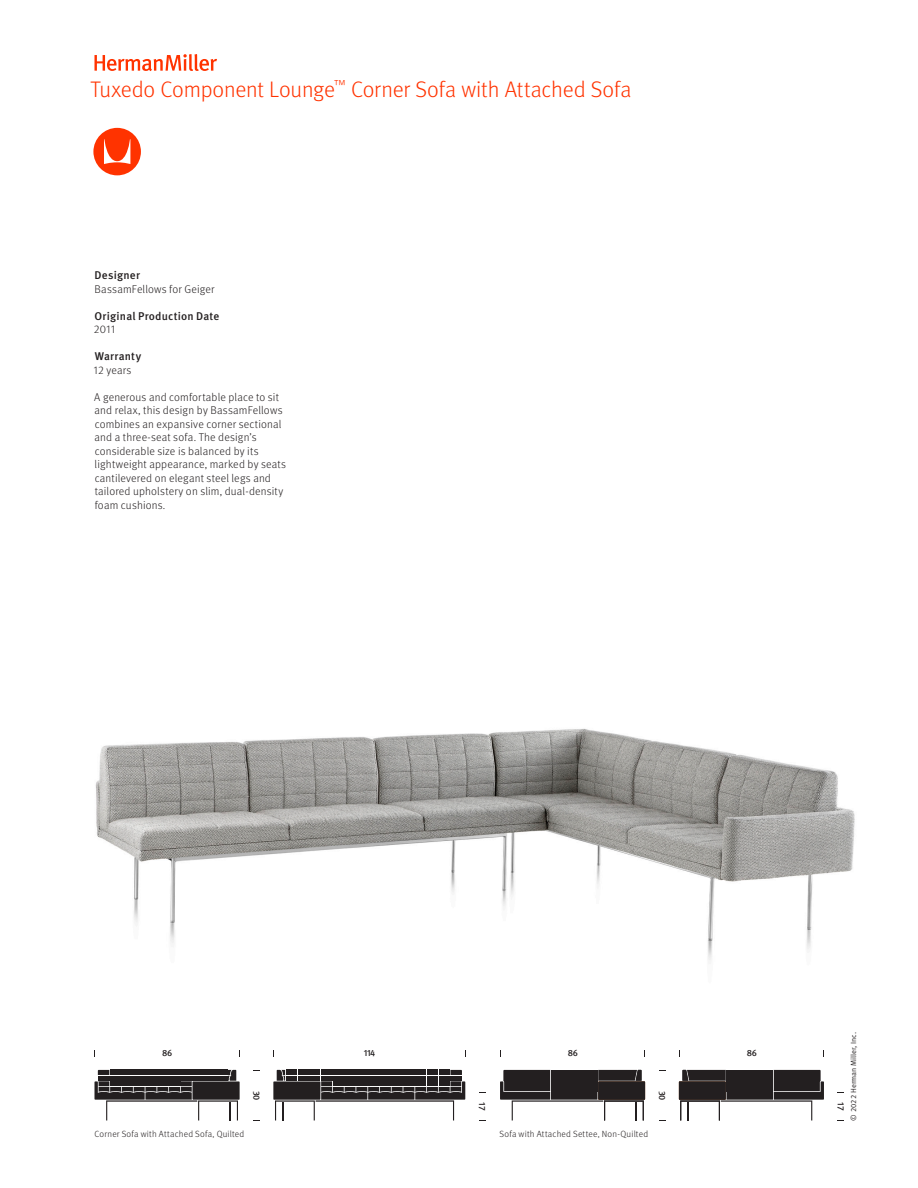
<style>
.page{position:relative;width:918px;height:1188px;background:#fff}
.page>*{position:absolute;margin:0;border:0;box-sizing:border-box;transform-origin:0 0}
.t1{font:300 22.5px "Meta OT";letter-spacing:-.01em;color:#f30}
.t2{font:300 11.25px/13.5px "Meta OT";letter-spacing:.015em;color:#231f20}
.t3{font:500 11.25px "Meta OT";letter-spacing:.015em;color:#231f20}
.t4{font:300 9px "Meta OT";letter-spacing:.025em;color:#231f20}
.t5{font:500 9px "Meta OT";letter-spacing:-.045em;color:#231f20}
.t6{font:7.5px "Meta OT Norm";color:#231f20}
</style>
<div class="page">
<img style="left:95px;top:728px;width:760px;height:233px">
<div style="left:273px;top:1081px;width:47px;height:19px;background:#231f20"></div>
<svg style="left:275px;top:1070px;width:190px;height:50px"></svg>
<div style="left:192px;top:1081px;width:48px;height:19px;background:#231f20"></div>
<svg style="left:95px;top:1070px;width:143px;height:50px"></svg>
<div style="left:598px;top:1081px;width:47px;height:19px;background:#231f20"></div>
<svg style="left:500px;top:1070px;width:144px;height:50px"></svg>
<div style="left:679px;top:1081px;width:47px;height:19px;background:#231f20"></div>
<svg style="left:680px;top:1070px;width:144px;height:50px"></svg>
<svg style="left:93px;top:128px;width:48px;height:47px"></svg>
<svg style="left:94px;top:54px;width:123px;height:17px"></svg>
<h1 class="t1" style="left:91px;top:76px;width:542px">Tuxedo Component Lounge<sup>™</sup> Corner Sofa with Attached Sofa</h1>
<p class="t3" style="left:95px;top:268px;width:47px">Designer</p>
<p class="t2" style="left:95px;top:282px;width:121px">BassamFellows for Geiger</p>
<p class="t3" style="left:95px;top:309px;width:126px">Original Production Date</p>
<p class="t2" style="left:94px;top:323px;width:24px">2011</p>
<p class="t3" style="left:95px;top:349px;width:48px">Warranty</p>
<p class="t2" style="left:93px;top:363px;width:39px">12 years</p>
<p class="t2" style="left:94px;top:390px;width:193px">A generous and comfortable place to sit and relax, this design by BassamFellows combines an expansive corner sectional and a three-seat sofa. The design’s considerable size is balanced by its lightweight appearance, marked by seats cantilevered on elegant steel legs and tailored upholstery on slim, dual-density foam cushions.</p>
<p class="t5" style="left:162px;top:1047px;width:12px">86</p>
<p class="t5" style="left:364px;top:1047px;width:13px">114</p>
<p class="t5" style="left:262px;top:1091px;width:11px;rotate:90deg">30</p>
<p class="t5" style="left:488px;top:1102px;width:9px;rotate:90deg">17</p>
<p class="t5" style="left:568px;top:1047px;width:12px">86</p>
<p class="t5" style="left:747px;top:1047px;width:12px">86</p>
<p class="t5" style="left:668px;top:1091px;width:11px;rotate:90deg">30</p>
<p class="t4" style="left:94px;top:1128px;width:151px">Corner Sofa with Attached Sofa, Quilted</p>
<p class="t4" style="left:500px;top:1128px;width:150px">Sofa with Attached Settee, Non-Quilted</p>
<p class="t6" style="left:849px;top:1120px;width:90px;rotate:-90deg">© 2022 Herman Miller, Inc.</p>
<p class="t5" style="left:847px;top:1102px;width:9px;rotate:90deg">17</p>
</div>
